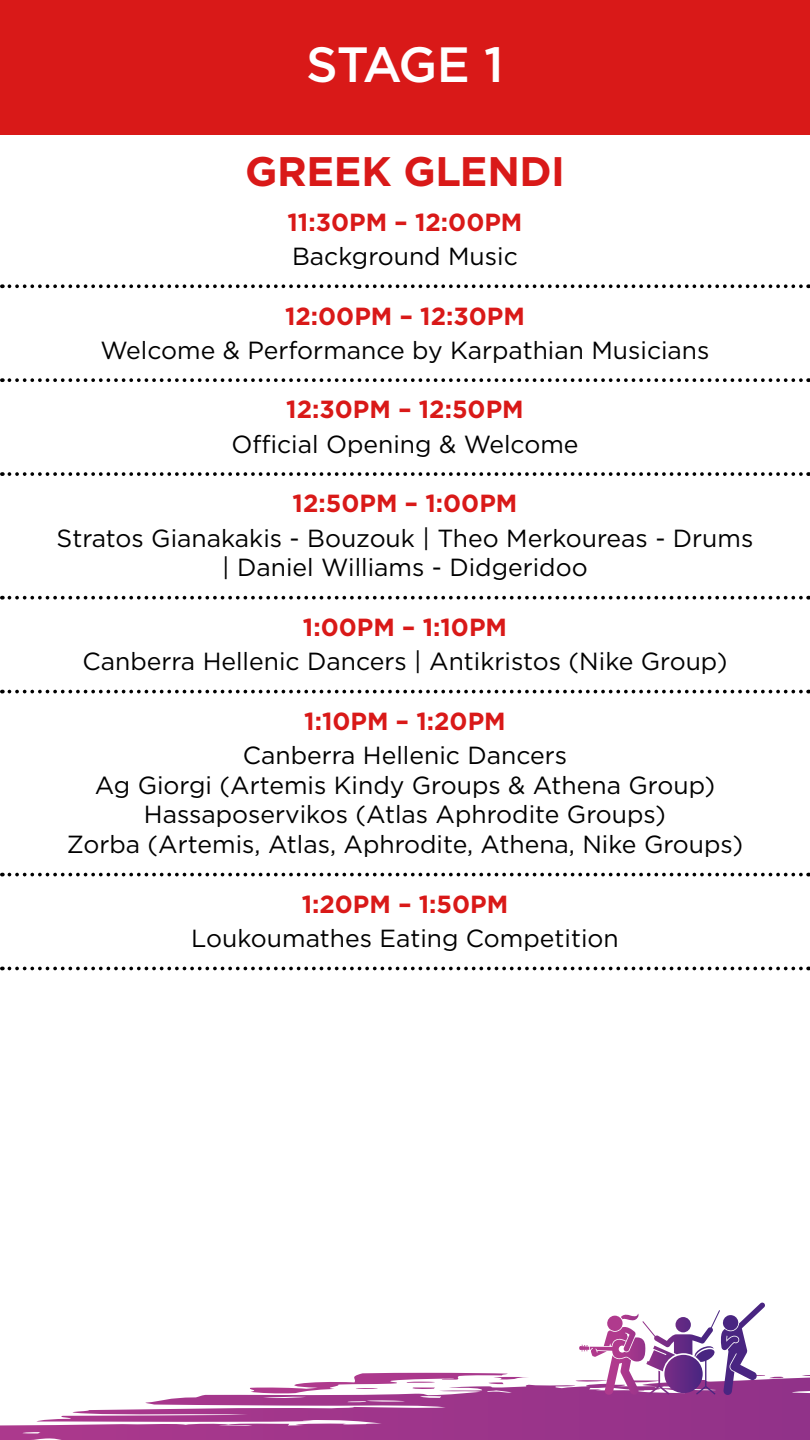
<style>
.page{position:relative;width:810px;height:1440px;background:#fff}
.page>*{position:absolute;margin:0;border:0;box-sizing:border-box;transform-origin:0 0}
.t1{font:500 49.5px "Gotham";letter-spacing:-.045em;color:#fff}
.Guide_Heading{font:700 41.25px "Gotham";letter-spacing:-.005em;color:#d91918}
.Event_Text{font:24.75px/29.7px "Gotham";color:#000;text-align:center}
.Time_Text{font:700 24.75px "Gotham";color:#d91918}
</style>
<div class="page">
<div style="left:0;top:0;width:810px;height:135px;background:#d91918"></div>
<svg style="left:0;top:1375px;width:810px;height:65px"></svg>
<svg style="left:247px;top:1373px;width:282px;height:21px"></svg>
<svg style="left:575px;top:1303px;width:212px;height:92px"></svg>
<svg style="left:9px;top:284px;width:800px;height:4px"></svg>
<svg style="left:9px;top:378px;width:800px;height:4px"></svg>
<svg style="left:9px;top:472px;width:800px;height:4px"></svg>
<svg style="left:9px;top:596px;width:800px;height:4px"></svg>
<svg style="left:9px;top:690px;width:800px;height:3px"></svg>
<svg style="left:9px;top:873px;width:800px;height:3px"></svg>
<svg style="left:9px;top:967px;width:800px;height:3px"></svg>
<p class="t1" style="left:306px;top:32px;width:199px">STAGE 1</p>
<h1 class="Guide_Heading" style="left:245px;top:144px;width:321px">GREEK GLENDI</h1>
<p class="Time_Text" style="left:288px;top:206px;width:236px">11:30PM – 12:00PM</p>
<p class="Event_Text" style="left:292px;top:241px;width:227px">Background Music</p>
<p class="Time_Text" style="left:285px;top:299px;width:241px">12:00PM – 12:30PM</p>
<p class="Event_Text" style="left:100px;top:335px;width:611px">Welcome &amp; Performance by Karpathian Musicians</p>
<p class="Time_Text" style="left:286px;top:393px;width:239px">12:30PM – 12:50PM</p>
<p class="Event_Text" style="left:231px;top:429px;width:349px">Official Opening &amp; Welcome</p>
<p class="Time_Text" style="left:293px;top:487px;width:226px">12:50PM – 1:00PM</p>
<p class="Event_Text" style="left:57px;top:522px;width:698px">Stratos Gianakakis - Bouzouk | Theo Merkoureas - Drums | Daniel Williams - Didgeridoo</p>
<p class="Time_Text" style="left:303px;top:611px;width:206px">1:00PM – 1:10PM</p>
<p class="Event_Text" style="left:83px;top:646px;width:646px">Canberra Hellenic Dancers | Antikristos (Nike Group)</p>
<p class="Time_Text" style="left:304px;top:705px;width:203px">1:10PM – 1:20PM</p>
<p class="Event_Text" style="left:67px;top:740px;width:678px">Canberra Hellenic Dancers<br>Ag Giorgi (Artemis Kindy Groups &amp; Athena Group)<br>Hassaposervikos (Atlas Aphrodite Groups)<br>Zorba (Artemis, Atlas, Aphrodite, Athena, Nike Groups)</p>
<p class="Time_Text" style="left:302px;top:888px;width:208px">1:20PM – 1:50PM</p>
<p class="Event_Text" style="left:191px;top:923px;width:429px">Loukoumathes Eating Competition</p>
</div>
